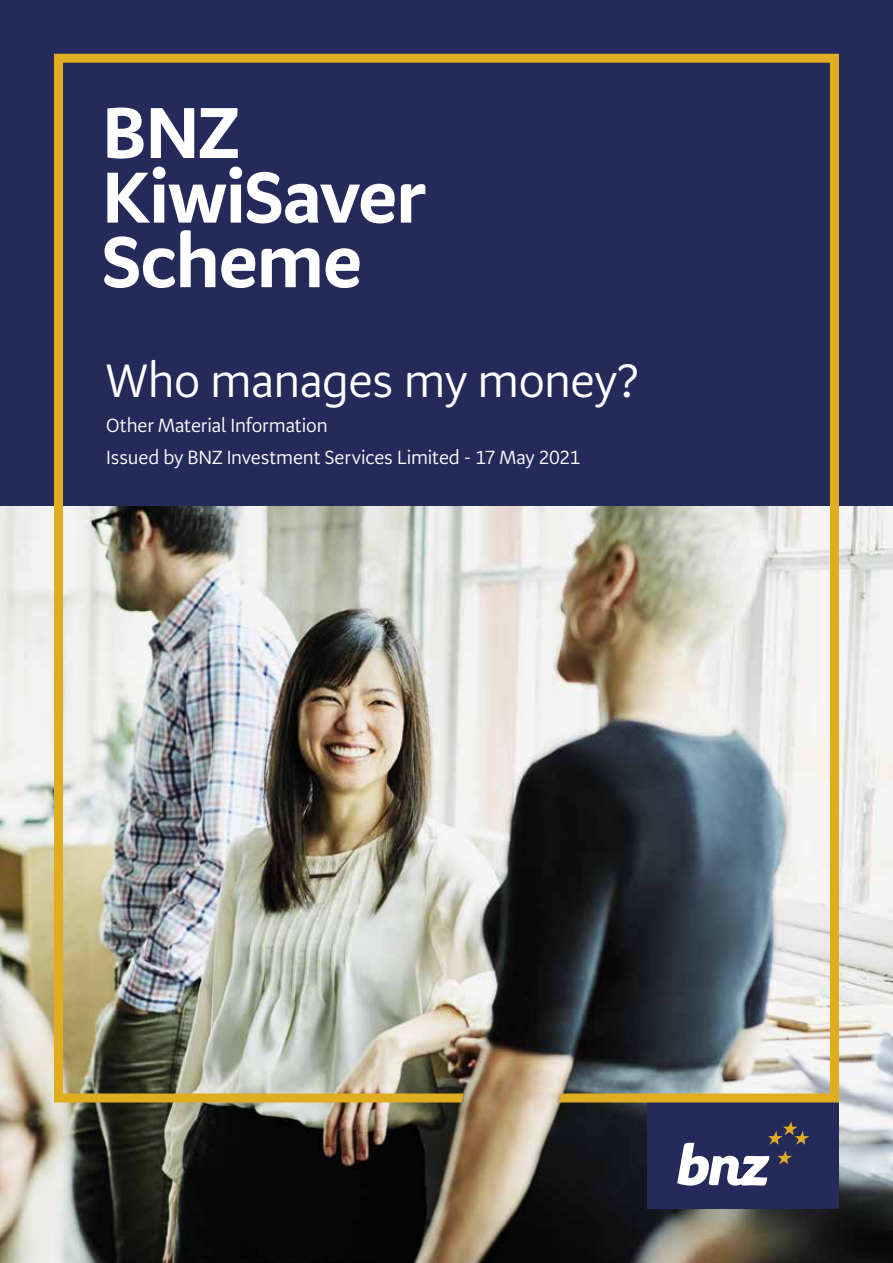
<style>
.page{position:relative;width:893px;height:1263px;background:#fff}
.page>*{position:absolute;margin:0;border:0;box-sizing:border-box;transform-origin:0 0}
.t1{font:700 73.8px/64.7px "Serrano Pro";letter-spacing:-.02em;color:#fff}
.t2{font:48px "Serrano Pro";letter-spacing:-.015em;color:#fff}
.t3{font:19.5px/31.2px "Serrano Pro";letter-spacing:-.01em;color:#fff}
</style>
<div class="page">
<div style="left:0;top:0;width:893px;height:506px;background:#242b5b"></div>
<img style="left:0;top:506px;width:893px;height:757px">
<div style="left:648px;top:1103px;width:191px;height:106px;background:#242b5b"></div>
<svg style="left:677px;top:1121px;width:132px;height:65px"></svg>
<img style="left:54px;top:54px;width:785px;height:1048px">
<h1 class="t1" style="left:102px;top:102px;width:327px">BNZ<br>KiwiSaver<br>Scheme</h1>
<h2 class="t2" style="left:106px;top:353px;width:534px">Who manages my money?</h2>
<p class="t3" style="left:106px;top:411px;width:476px">Other Material Information<br>Issued by BNZ Investment Services Limited - 17 May 2021</p>
</div>
